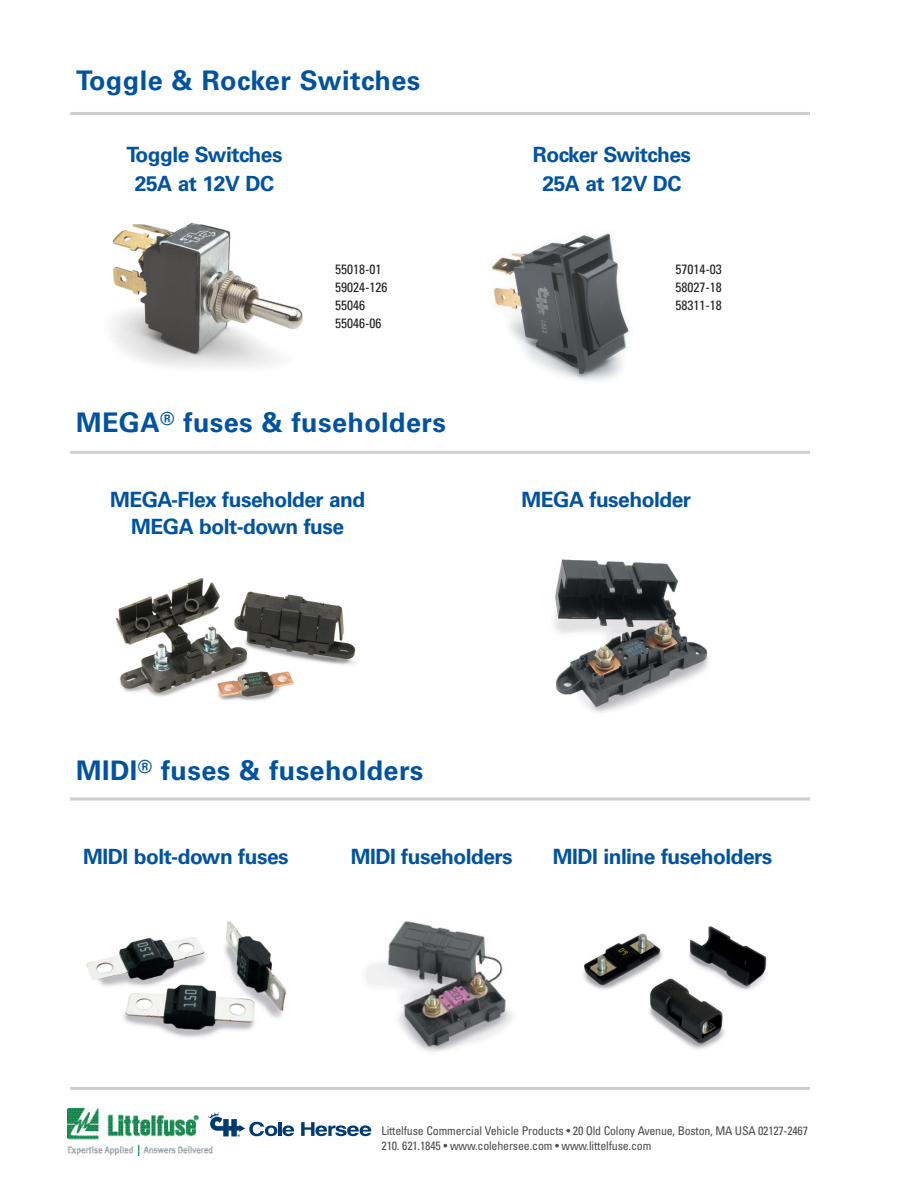
<style>
.page{position:relative;width:918px;height:1188px;background:#fff}
.page>*{position:absolute;margin:0;border:0;box-sizing:border-box;transform-origin:0 0}
.Larger_Heading{font:700 27px "Univers LT Std";letter-spacing:.015em;color:#0153a0}
.t1{font:700 21px/27px "Univers LT Std";letter-spacing:-.025em;color:#0153a0;text-align:center}
.t2{font:condensed 13.5px "Univers LT Std";color:#231f20}
.t3{font:condensed 12px/14.4px "Univers LT Std";letter-spacing:-.015em;color:#4b4c4d}
</style>
<div class="page">
<hr style="left:70px;top:112px;width:740px;height:3px;background:#cdced0">
<hr style="left:70px;top:451px;width:740px;height:3px;background:#cdced0">
<hr style="left:70px;top:797px;width:740px;height:3px;background:#cdced0">
<img style="left:68px;top:1109px;width:145px;height:47px">
<svg style="left:208px;top:1112px;width:86px;height:25px"></svg>
<svg style="left:301px;top:1122px;width:70px;height:14px"></svg>
<hr style="left:70px;top:1087px;width:740px;height:3px;background:#cdced0">
<img style="left:112px;top:222px;width:191px;height:145px">
<img style="left:492px;top:233px;width:137px;height:148px">
<img style="left:115px;top:577px;width:241px;height:124px">
<img style="left:366px;top:921px;width:147px;height:131px">
<img style="left:583px;top:926px;width:184px;height:123px">
<img style="left:554px;top:559px;width:155px;height:154px">
<img style="left:86px;top:921px;width:200px;height:117px">
<p class="Larger_Heading" style="left:76px;top:64px;width:346px">Toggle &amp; Rocker Switches</p>
<p class="t1" style="left:126px;top:141px;width:158px">Toggle Switches</p>
<p class="t1" style="left:135px;top:170px;width:141px">25A at 12V DC</p>
<p class="t2" style="left:335px;top:261px;width:48px">55018-01</p>
<p class="t2" style="left:335px;top:279px;width:54px">59024-126</p>
<p class="t2" style="left:335px;top:297px;width:31px">55046</p>
<p class="t2" style="left:335px;top:315px;width:48px">55046-06</p>
<p class="Larger_Heading" style="left:76px;top:407px;width:371px">MEGA<sup>®</sup> fuses &amp; fuseholders</p>
<p class="t1" style="left:110px;top:487px;width:257px">MEGA-Flex fuseholder and<br>MEGA bolt-down fuse</p>
<p class="t1" style="left:533px;top:141px;width:160px">Rocker Switches</p>
<p class="t1" style="left:543px;top:170px;width:141px">25A at 12V DC</p>
<p class="t2" style="left:675px;top:261px;width:48px">57014-03</p>
<p class="t2" style="left:675px;top:279px;width:48px">58027-18</p>
<p class="t2" style="left:675px;top:297px;width:48px">58311-18</p>
<p class="t1" style="left:522px;top:487px;width:171px">MEGA fuseholder</p>
<p class="Larger_Heading" style="left:76px;top:755px;width:349px">MIDI<sup>®</sup> fuses &amp; fuseholders</p>
<p class="t1" style="left:83px;top:844px;width:207px">MIDI bolt-down fuses</p>
<p class="t1" style="left:351px;top:844px;width:163px">MIDI fuseholders</p>
<p class="t1" style="left:553px;top:844px;width:221px">MIDI inline fuseholders</p>
<p class="t3" style="left:382px;top:1123px;width:428px">Littelfuse Commercial Vehicle Products • 20 Old Colony Avenue, Boston, MA USA 02127-2467<br>210. 621.1845 • www.colehersee.com • www.littelfuse.com</p>
</div>
